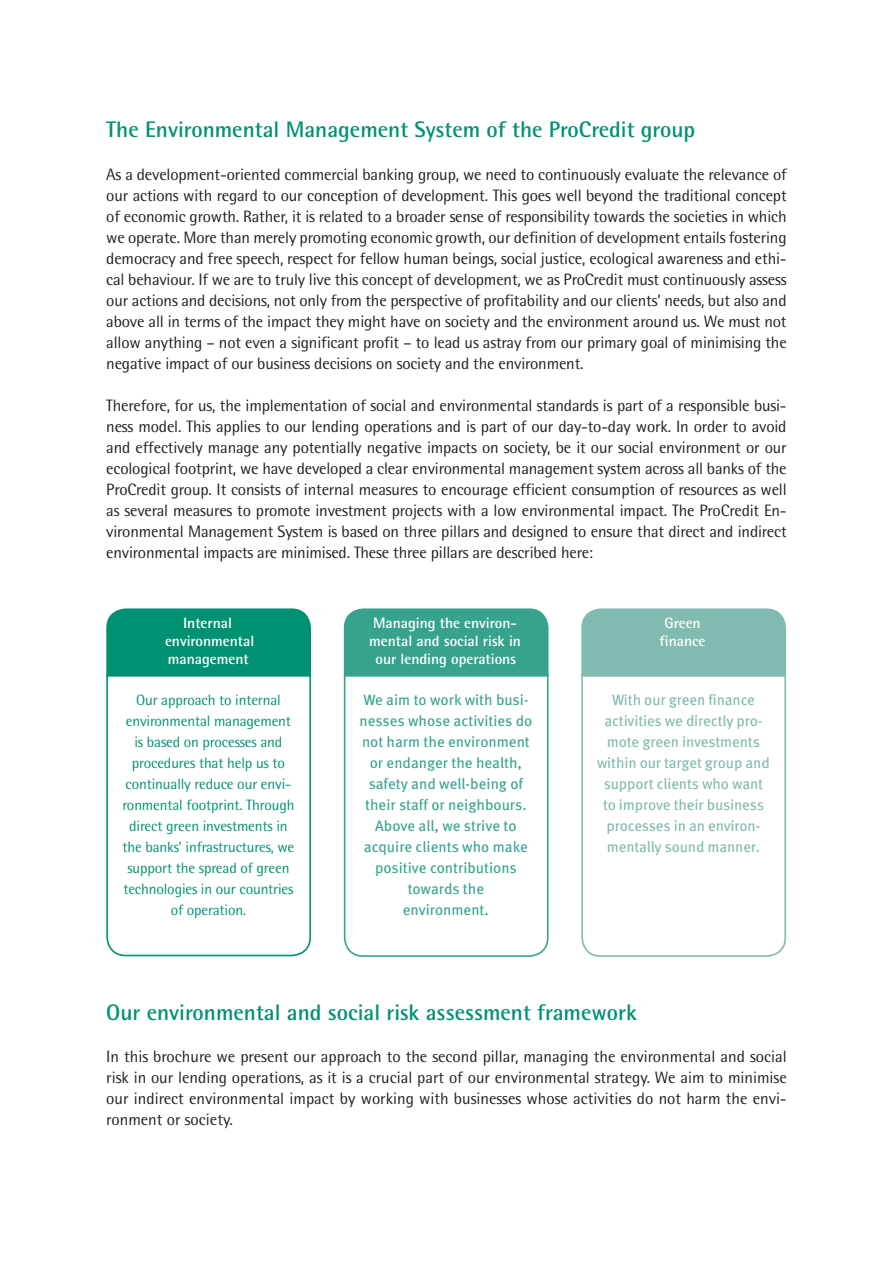
<style>
.page{position:relative;width:893px;height:1263px;background:#fff}
.page>*{position:absolute;margin:0;border:0;box-sizing:border-box;transform-origin:0 0}
.headline{font:700 22.5px "Rotis Semi Sans";color:#009173}
.fließetext{font:16.5px/21px "Rotis Semi Sans";letter-spacing:-.01em;color:#231f20;text-align:justify}
.fließtext{font:15px/21px "Rotis Semi Sans";letter-spacing:-.01em;color:#009173;text-align:center}
.fließtext-2{font:15px/21px "Meta Pro";color:#37a38f;text-align:center}
.fließtext-3{font:15px/21px "Meta Pro";letter-spacing:-.01em;color:#81baae;text-align:center}
.fließtext-4{font:700 15px/18px "Rotis Semi Sans";color:#fff;text-align:center}
</style>
<div class="page">
<div style="left:106px;top:608px;width:205px;height:65px;background:#009173"></div>
<svg style="left:106px;top:673px;width:206px;height:284px"></svg>
<div style="left:344px;top:608px;width:205px;height:65px;background:#37a38f"></div>
<svg style="left:343px;top:673px;width:206px;height:284px"></svg>
<div style="left:581px;top:608px;width:205px;height:65px;background:#81baae"></div>
<svg style="left:581px;top:673px;width:206px;height:284px"></svg>
<p class="headline" style="left:106px;top:116px;width:590px">The Environmental Management System of the ProCredit group</p>
<p class="fließetext" style="left:106px;top:164px;width:682px">As a development-oriented commercial banking group, we need to continuously evaluate the relevance of our actions with regard to our conception of development. This goes well beyond the traditional concept of economic growth. Rather, it is related to a broader sense of responsibility towards the societies in which we operate. More than merely promoting economic growth, our definition of development entails fostering democracy and free speech, respect for fellow human beings, social justice, ecological awareness and ethi&shy;cal behaviour. If we are to truly live this concept of development, we as ProCredit must continuously assess our actions and decisions, not only from the perspective of profitability and our clients’ needs, but also and above all in terms of the impact they might have on society and the environment around us. We must not allow anything – not even a significant profit – to lead us astray from our primary goal of minimising the negative impact of our business decisions on society and the environment.</p>
<p class="fließetext" style="left:106px;top:395px;width:682px">Therefore, for us, the implementation of social and environmental standards is part of a responsible busi&shy;ness model. This applies to our lending operations and is part of our day-to-day work. In order to avoid and effectively manage any potentially negative impacts on society, be it our social environment or our ecological footprint, we have developed a clear environmental management system across all banks of the ProCredit group. It consists of internal measures to encourage efficient consumption of resources as well as several measures to promote investment projects with a low environmental impact. The ProCredit En&shy;vironmental Management System is based on three pillars and designed to ensure that direct and indirect environmental impacts are minimised. These three pillars are described here:</p>
<p class="fließtext-4" style="left:165px;top:614px;width:91px">Internal environmental management</p>
<p class="fließtext" style="left:122px;top:689px;width:174px">Our approach to internal environmental management is based on processes and procedures that help us to continually reduce our envi&shy;ronmental footprint. Through direct green investments in the banks’ infrastructures, we support the spread of green technologies in our countries of operation.</p>
<p class="fließtext-4" style="left:369px;top:614px;width:153px">Managing the environ&shy;mental and social risk in our lending operations</p>
<p class="fließtext-2" style="left:359px;top:690px;width:174px">We aim to work with busi&shy;nesses whose activities do not harm the environment or endanger the health, safety and well-being of their staff or neighbours.<br>Above all, we strive to acquire clients who make positive contributions towards the<br>environment.</p>
<p class="fließtext-4" style="left:660px;top:614px;width:47px">Green finance</p>
<p class="fließtext-3" style="left:597px;top:690px;width:174px">With our green finance activities we directly pro&shy;mote green investments within our target group and support clients who want to improve their business processes in an environ&shy;mentally sound manner.</p>
<p class="headline" style="left:106px;top:999px;width:532px">Our environmental and social risk assessment framework</p>
<p class="fließetext" style="left:106px;top:1046px;width:682px">In this brochure we present our approach to the second pillar, managing the environmental and social risk in our lending operations, as it is a crucial part of our environmental strategy. We aim to minimise our indirect environmental impact by working with businesses whose activities do not harm the envi&shy;ronment or society.</p>
</div>
